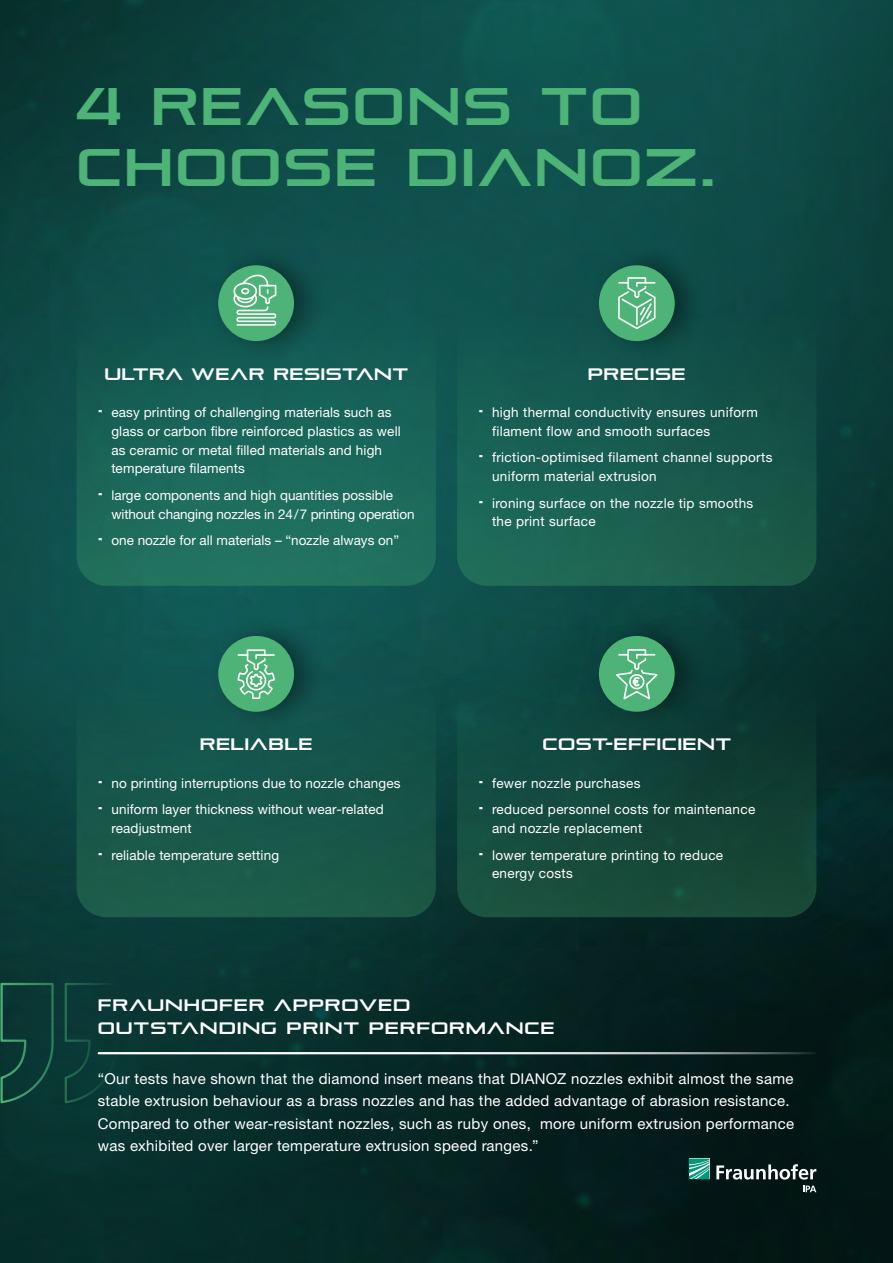
<style>
.page{position:relative;width:893px;height:1263px;background:#fff}
.page>*{position:absolute;margin:0;border:0;box-sizing:border-box;transform-origin:0 0}
.t1{font:700 52.5px/61.5px "Pirulen Rg";letter-spacing:.05em;color:#4db376;scale:.95 1}
.t2{font:700 16.5px/22.5px "Pirulen Rg";letter-spacing:.055em;color:#fff}
.t3{font:700 16.5px "Pirulen Rg";letter-spacing:.035em;color:#fff}
.t4{font:15px/22.5px "Helvetica Neue LTW1 G";letter-spacing:.02em;color:#fff}
.t5{font:13.5px/18.8px "Helvetica Neue LTW1 G";letter-spacing:.01em;color:#fff}
.t6{font:13.5px/18.8px "Helvetica Neue LTW1 G";letter-spacing:-.01em;color:#fff}
.s1{font-family:"Pirulen Rg";font-weight:700;font-size:16.5px}
</style>
<div class="page">
<img style="left:0;top:0;width:893px;height:1263px">
<div style="left:589px;top:244px;width:119px;height:119px;background:#000;opacity:.4"></div>
<div style="left:599px;top:265px;width:76px;height:76px;background:#4db376;border-radius:50%"></div>
<svg style="left:618px;top:277px;width:38px;height:29px"></svg>
<div style="left:589px;top:614px;width:119px;height:119px;background:#000;opacity:.4"></div>
<div style="left:599px;top:636px;width:76px;height:76px;background:#4db376;border-radius:50%"></div>
<svg style="left:616px;top:649px;width:42px;height:28px"></svg>
<div style="left:208px;top:244px;width:119px;height:119px;background:#000;opacity:.4"></div>
<div style="left:218px;top:265px;width:76px;height:76px;background:#4db376;border-radius:50%"></div>
<svg style="left:233px;top:274px;width:44px;height:32px"></svg>
<div style="left:208px;top:614px;width:119px;height:119px;background:#000;opacity:.4"></div>
<div style="left:218px;top:636px;width:76px;height:76px;background:#4db376;border-radius:50%"></div>
<svg style="left:237px;top:649px;width:38px;height:28px"></svg>
<svg style="left:457px;top:306px;width:359px;height:280px;background:#185b4e"></svg>
<svg style="left:77px;top:306px;width:359px;height:280px;background:#1b6659"></svg>
<svg style="left:457px;top:677px;width:359px;height:240px;background:#14483b"></svg>
<div style="left:77px;top:677px;width:359px;height:240px;background:#16574b;border-radius:30px"></div>
<svg style="left:0;top:982px;width:119px;height:123px;background:#0d3e37"></svg>
<svg style="left:689px;top:1158px;width:20px;height:21px"></svg>
<svg style="left:716px;top:1164px;width:100px;height:15px"></svg>
<svg style="left:803px;top:1185px;width:13px;height:7px"></svg>
<hr style="left:99px;top:1052px;width:716px;height:2px;background:#fff">
<p class="t1" style="left:77px;top:75px;width:674px">4 REASONS TO<br>CHOOSE DIANOZ.</p>
<p class="t2" style="left:104px;top:362px;width:305px">ULTRA WEAR RESISTANT</p>
<p class="t5" style="left:111px;top:403px;width:291px;text-indent:-14px"><span class="s1">·</span> easy printing of challenging materials such as glass or carbon fibre reinforced plastics as well as ceramic or metal filled materials and high temperature filaments</p>
<p class="t6" style="left:111px;top:486px;width:305px;text-indent:-14px"><span class="s1">·</span> large components and high quantities possible without changing nozzles in 24/7 printing operation</p>
<p class="t5" style="left:98px;top:531px;width:303px"><span class="s1">·</span> one nozzle for all materials – “nozzle always on”</p>
<p class="t3" style="left:588px;top:364px;width:99px">PRECISE</p>
<p class="t5" style="left:492px;top:403px;width:267px;text-indent:-14px"><span class="s1">·</span> high thermal conductivity ensures uniform filament flow and smooth surfaces</p>
<p class="t5" style="left:492px;top:448px;width:282px;text-indent:-14px"><span class="s1">·</span> friction-optimised filament channel supports uniform material extrusion</p>
<p class="t5" style="left:492px;top:493px;width:263px;text-indent:-14px"><span class="s1">·</span> ironing surface on the nozzle tip smooths the print surface</p>
<p class="t2" style="left:200px;top:733px;width:114px">RELIABLE</p>
<p class="t5" style="left:98px;top:773px;width:304px"><span class="s1">·</span> no printing interruptions due to nozzle changes</p>
<p class="t5" style="left:111px;top:800px;width:274px;text-indent:-14px"><span class="s1">·</span> uniform layer thickness without wear-related readjustment</p>
<p class="t5" style="left:98px;top:845px;width:183px"><span class="s1">·</span> reliable temperature setting</p>
<p class="t3" style="left:543px;top:734px;width:190px">COST-EFFICIENT</p>
<p class="t5" style="left:478px;top:773px;width:164px"><span class="s1">·</span> fewer nozzle purchases</p>
<p class="t5" style="left:492px;top:800px;width:265px;text-indent:-14px"><span class="s1">·</span> reduced personnel costs for maintenance and nozzle replacement</p>
<p class="t5" style="left:492px;top:845px;width:233px;text-indent:-14px"><span class="s1">·</span> lower temperature printing to reduce energy costs</p>
<p class="t2" style="left:98px;top:994px;width:458px">FRAUNHOFER APPROVED<br>OUTSTANDING PRINT PERFORMANCE</p>
<p class="t4" style="left:98px;top:1067px;width:698px">“Our tests have shown that the diamond insert means that DIANOZ nozzles exhibit almost the same stable extrusion behaviour as a brass nozzles and has the added advantage of abrasion resistance.<br>Compared to other wear-resistant nozzles, such as ruby ones, more uniform extrusion performance was exhibited over larger temperature extrusion speed ranges.”</p>
</div>
